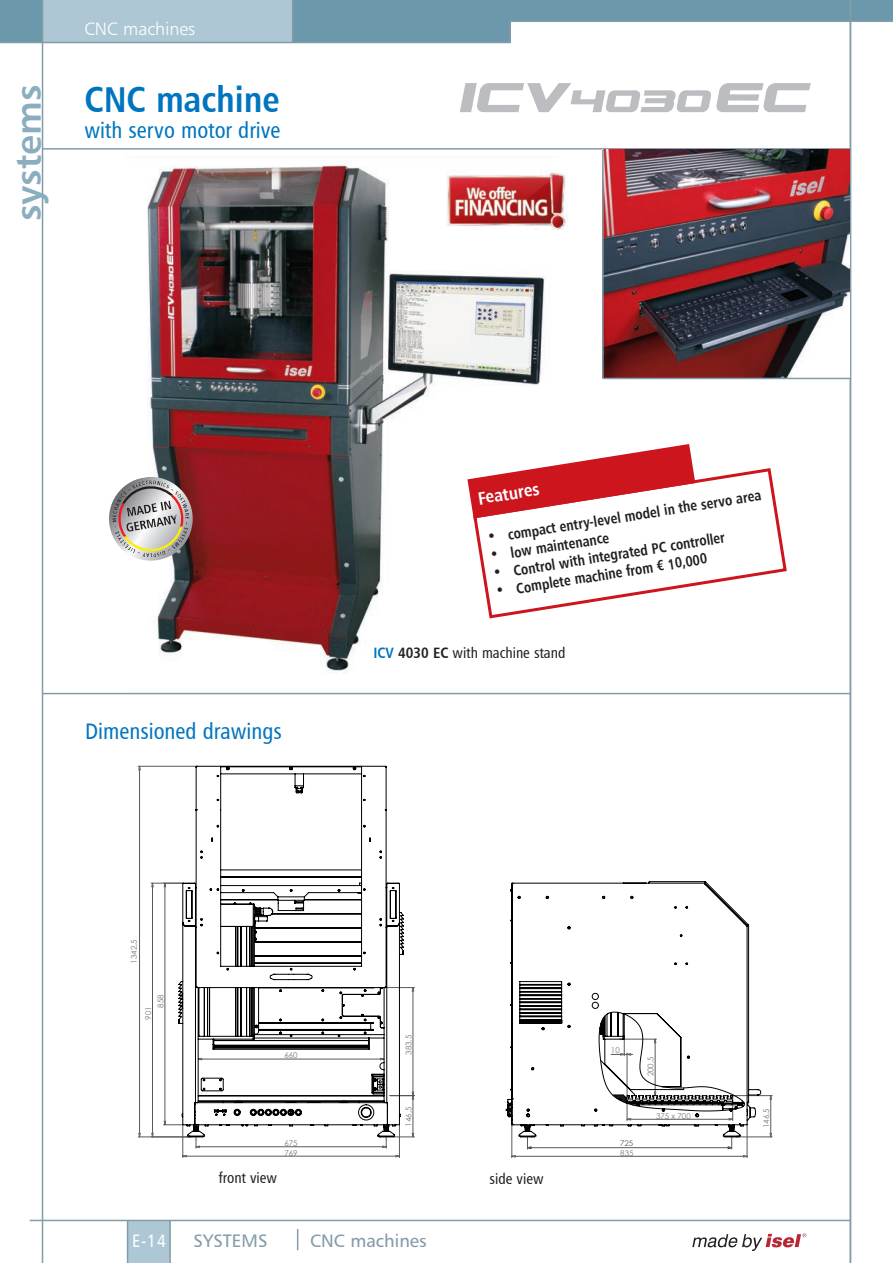
<style>
.page{position:relative;width:893px;height:1263px;background:#fff}
.page>*{position:absolute;margin:0;border:0;box-sizing:border-box;transform-origin:0 0}
.t1{font:36px "Humanist 777 BT Bold Condensed B";color:#0075bf}
.t2{font:36px "Humanist 777 BT Bold B";color:#8baebf}
.t3{font:22.5px "Humanist 777 BT Roman Condensed B";color:#0075bf}
.t4{font:18px "Humanist 777 BT Roman B";color:#839ca9}
.t5{font:18px "Humanist 777 BT Light B";color:#fff}
.t6{font:18px "Humanist 777 BT Bold Condensed B";color:#fff}
.t7{font:18px "Humanist 777 BT Roman Condensed B";color:#fff}
.t8{font:15px "Humanist 777 BT Bold Condensed B";color:#231f20;scale:.94 1}
.t9{font:15px "Humanist 777 BT Roman Condensed B";color:#231f20}
.t10{font:7.95px "Century Gothic+VWICQZ";color:#767879}
.t11{font:7.95px "Century Gothic+VWICQZ";color:#595959}
.s1{font-family:"Humanist 777 BT Light Condensed B"}
.s2{font-family:"Humanist 777 BT Bold Condensed B";color:#0075bf}
.s3{font-family:"Humanist 777 BT Bold Condensed B"}
</style>
<div class="page">
<img style="left:125px;top:165px;width:433px;height:528px">
<hr style="left:43px;top:148px;width:807px;height:2px;background:#839ca9">
<div style="left:43px;top:0;width:249px;height:43px;background:#aec7d4"></div>
<div style="left:128px;top:1220px;width:42px;height:43px;background:#aec7d4"></div>
<div style="left:0;top:0;width:43px;height:43px;background:#6c98ac"></div>
<div style="left:293px;top:0;width:217px;height:43px;background:#6c98ac"></div>
<div style="left:510px;top:0;width:383px;height:21px;background:#6c98ac"></div>
<hr style="left:510px;top:21px;width:383px;height:1px;background:#839ca9">
<hr style="left:292px;top:0;width:1px;height:43px;background:#839ca9">
<hr style="left:509px;top:21px;width:2px;height:22px;background:#839ca9">
<hr style="left:30px;top:1220px;width:820px;height:1px;background:#839ca9">
<hr style="left:169px;top:1220px;width:2px;height:43px;background:#839ca9">
<hr style="left:127px;top:1220px;width:1px;height:43px;background:#839ca9">
<svg style="left:297px;top:1229px;width:1px;height:21px"></svg>
<hr style="left:0;top:42px;width:510px;height:1px;background:#839ca9">
<hr style="left:42px;top:0;width:1px;height:1263px;background:#839ca9">
<svg style="left:692px;top:1233px;width:114px;height:18px"></svg>
<hr style="left:850px;top:0;width:1px;height:1263px;background:#839ca9">
<hr style="left:43px;top:693px;width:807px;height:1px;background:#839ca9">
<img style="left:604px;top:151px;width:246px;height:227px">
<img style="left:602px;top:150px;width:248px;height:1px">
<hr style="left:602px;top:150px;width:2px;height:229px;background:#839ca9">
<hr style="left:603px;top:378px;width:248px;height:1px;background:#839ca9">
<svg style="left:467px;top:444px;width:226px;height:171px"></svg>
<svg style="left:471px;top:466px;width:316px;height:154px"></svg>
<img style="left:447px;top:169px;width:121px;height:61px">
<hr style="left:512px;top:1124px;width:1px;height:34px;background:#595959">
<hr style="left:747px;top:1125px;width:1px;height:33px;background:#595959">
<hr style="left:138px;top:766px;width:59px;height:1px;background:#595959">
<hr style="left:138px;top:1137px;width:51px;height:1px;background:#595959">
<hr style="left:733px;top:1095px;width:39px;height:1px;background:#595959">
<hr style="left:739px;top:1137px;width:33px;height:1px;background:#595959">
<svg style="left:183px;top:1137px;width:564px;height:20px"></svg>
<svg style="left:139px;top:766px;width:632px;height:371px"></svg>
<svg style="left:178px;top:766px;width:226px;height:371px"></svg>
<svg style="left:506px;top:881px;width:255px;height:256px"></svg>
<svg style="left:460px;top:83px;width:351px;height:29px"></svg>
<img style="left:109px;top:474px;width:87px;height:90px">
<svg style="left:112px;top:480px;width:78px;height:77px;background:#b0a8a3"></svg>
<h1 class="t2" style="left:14px;top:221px;width:138px;rotate:-90deg">systems</h1>
<p class="t5" style="left:84px;top:21px;width:112px">CNC machines</p>
<h1 class="t1" style="left:84px;top:77px;width:197px">CNC machine</h1>
<h2 class="t3" style="left:84px;top:116px;width:198px">with servo motor drive</h2>
<p class="t6" style="left:476px;top:487px;width:64px;rotate:-9deg">Features</p>
<p class="t8" style="left:486px;top:529px;width:296px;rotate:-9deg"><span class="s1">•</span> compact entry-level model in the servo area</p>
<p class="t8" style="left:492px;top:564px;width:251px;rotate:-9deg"><span class="s1">•</span> Control with integrated PC controller</p>
<p class="t8" style="left:489px;top:547px;width:129px;rotate:-9deg"><span class="s1">•</span> low maintenance</p>
<p class="t8" style="left:494px;top:582px;width:229px;rotate:-9deg"><span class="s1">•</span> Complete machine from € 10,000</p>
<h2 class="t3" style="left:85px;top:717px;width:198px">Dimensioned drawings</h2>
<p class="t9" style="left:373px;top:643px;width:193px"><span class="s2">ICV</span> <span class="s3">4030 EC</span> with machine stand</p>
<p class="t10" style="left:129px;top:964px;width:26px;rotate:-90deg">1342,5</p>
<p class="t10" style="left:155px;top:1007px;width:15px;rotate:-90deg">858</p>
<p class="t10" style="left:143px;top:1020px;width:15px;rotate:-90deg">901</p>
<p class="t10" style="left:284px;top:1050px;width:15px">660</p>
<p class="t10" style="left:284px;top:1138px;width:15px">675</p>
<p class="t10" style="left:284px;top:1147px;width:15px">769</p>
<p class="t10" style="left:404px;top:1055px;width:21px;rotate:-90deg">383,5</p>
<p class="t10" style="left:403px;top:1126px;width:21px;rotate:-90deg">146,5</p>
<p class="t9" style="left:219px;top:1169px;width:60px">front view</p>
<p class="t9" style="left:490px;top:1169px;width:56px">side view</p>
<p class="t7" style="left:132px;top:1229px;width:35px">E-14</p>
<p class="t4" style="left:194px;top:1233px;width:75px">SYSTEMS</p>
<p class="t4" style="left:310px;top:1233px;width:118px">CNC machines</p>
<p class="t10" style="left:611px;top:1045px;width:10px">10</p>
<p class="t11" style="left:620px;top:1138px;width:15px">725</p>
<p class="t10" style="left:620px;top:1147px;width:15px">835</p>
<p class="t10" style="left:645px;top:1076px;width:21px;rotate:-90deg">200,5</p>
<p class="t10" style="left:656px;top:1110px;width:36px">375 x 700</p>
<p class="t10" style="left:761px;top:1128px;width:21px;rotate:-90deg">146,5</p>
</div>
